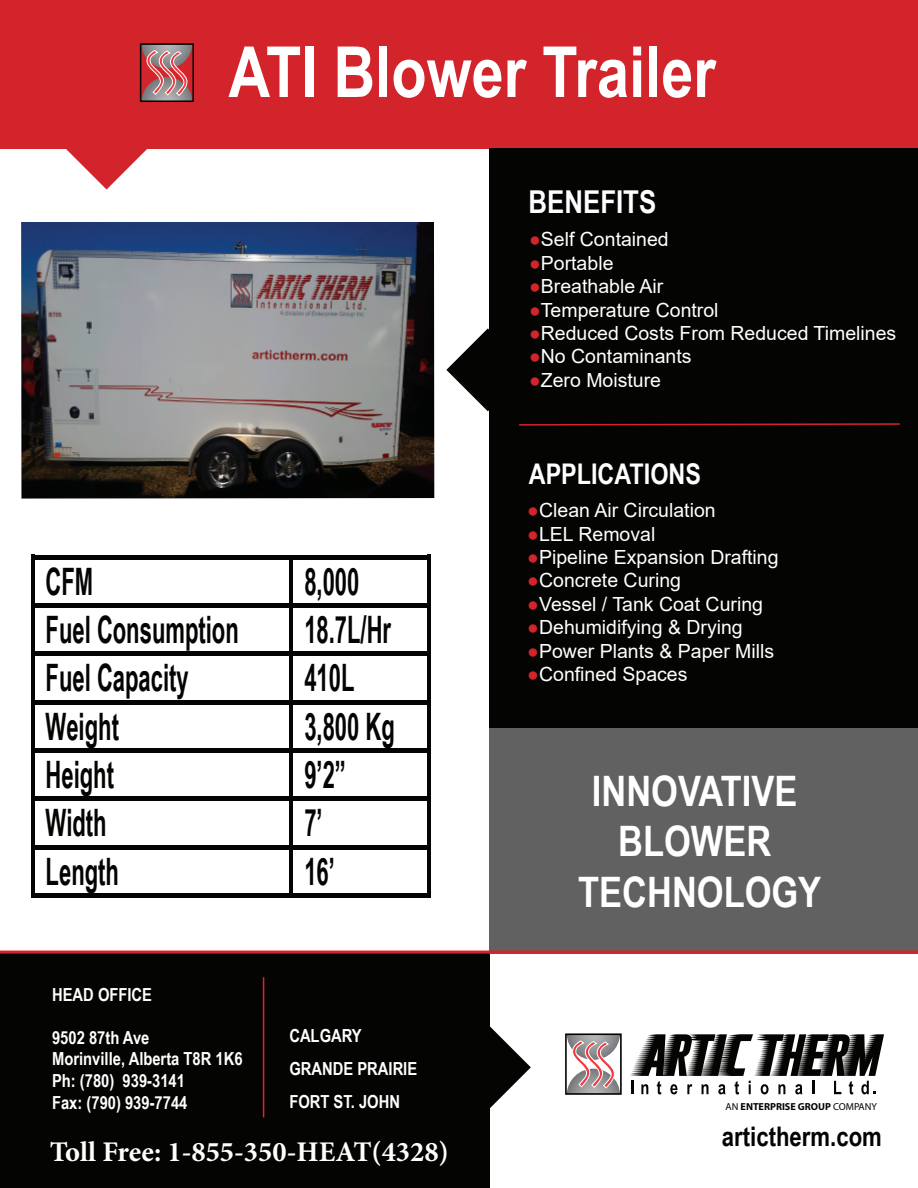
<style>
.page{position:relative;width:918px;height:1188px;background:#fff}
.page>*{position:absolute;margin:0;border:0;box-sizing:border-box;transform-origin:0 0}
.t1{font:700 70.5px "Arial Narrow";color:#fff}
.t2{font:700 42px/50.4px "Arial Narrow";color:#fff;text-align:center}
.t3{font:700 37.8px "Arial Narrow";color:#040503;scale:.71 1}
.t4{font:700 31.5px "Arial Narrow";color:#fff}
.t5{font:700 28.5px "Minion Pro";color:#fff}
.t6{font:700 28.5px "Arial Narrow";color:#fff}
.t7{font:700 27px "Arial Narrow";color:#040503}
.t8{font:19.5px "Arial";color:#fff}
.t9{font:700 18px/21.6px "Arial Narrow";color:#fff}
.t10{font:700 10.2px "Myriad Pro";color:#040503}
.s1{color:#d3232b}
.s2{font-weight:400}
</style>
<div class="page">
<div style="left:0;top:0;width:918px;height:148px;background:#d3232b"></div>
<div style="left:0;top:951px;width:489px;height:237px;background:#040503"></div>
<div style="left:489px;top:148px;width:429px;height:600px;background:#040503"></div>
<div style="left:489px;top:728px;width:429px;height:225px;background:#606160"></div>
<svg style="left:489px;top:1026px;width:42px;height:83px"></svg>
<svg style="left:65px;top:148px;width:83px;height:42px"></svg>
<div style="left:565px;top:1033px;width:57px;height:62px;border:2px solid #040503"></div>
<svg style="left:567px;top:1034px;width:53px;height:60px"></svg>
<svg style="left:630px;top:1034px;width:254px;height:60px"></svg>
<div style="left:140px;top:43px;width:54px;height:59px;border:2px solid #040503"></div>
<svg style="left:141px;top:44px;width:51px;height:57px"></svg>
<hr style="left:263px;top:977px;width:1px;height:140px;background:#ee1f23">
<svg style="left:519px;top:423px;width:381px;height:3px"></svg>
<svg style="left:446px;top:328px;width:43px;height:83px"></svg>
<hr style="left:0;top:951px;width:918px;height:3px;background:#d3232b">
<img style="left:21px;top:222px;width:413px;height:277px">
<svg style="left:31px;top:555px;width:3px;height:5px"></svg>
<div style="left:34px;top:555px;width:255px;height:5px;background:#040503"></div>
<svg style="left:289px;top:555px;width:4px;height:5px"></svg>
<div style="left:293px;top:555px;width:134px;height:5px;background:#040503"></div>
<svg style="left:427px;top:555px;width:4px;height:5px"></svg>
<hr style="left:31px;top:560px;width:3px;height:43px;background:#040503">
<hr style="left:289px;top:560px;width:4px;height:43px;background:#040503">
<hr style="left:427px;top:560px;width:4px;height:43px;background:#040503">
<svg style="left:31px;top:603px;width:3px;height:5px"></svg>
<div style="left:34px;top:603px;width:255px;height:5px;background:#040503"></div>
<svg style="left:289px;top:603px;width:4px;height:5px"></svg>
<div style="left:293px;top:603px;width:134px;height:5px;background:#040503"></div>
<svg style="left:427px;top:603px;width:4px;height:5px"></svg>
<hr style="left:31px;top:608px;width:3px;height:43px;background:#040503">
<hr style="left:289px;top:608px;width:4px;height:43px;background:#040503">
<hr style="left:427px;top:608px;width:4px;height:43px;background:#040503">
<svg style="left:31px;top:651px;width:3px;height:6px"></svg>
<div style="left:34px;top:651px;width:255px;height:5px;background:#040503"></div>
<svg style="left:289px;top:651px;width:4px;height:6px"></svg>
<div style="left:293px;top:651px;width:134px;height:5px;background:#040503"></div>
<svg style="left:427px;top:651px;width:4px;height:6px"></svg>
<hr style="left:31px;top:657px;width:3px;height:43px;background:#040503">
<hr style="left:289px;top:657px;width:4px;height:43px;background:#040503">
<hr style="left:427px;top:657px;width:4px;height:43px;background:#040503">
<svg style="left:31px;top:700px;width:3px;height:5px"></svg>
<div style="left:34px;top:700px;width:255px;height:5px;background:#040503"></div>
<svg style="left:289px;top:700px;width:4px;height:5px"></svg>
<div style="left:293px;top:700px;width:134px;height:5px;background:#040503"></div>
<svg style="left:427px;top:700px;width:4px;height:5px"></svg>
<hr style="left:31px;top:705px;width:3px;height:43px;background:#040503">
<hr style="left:289px;top:705px;width:4px;height:43px;background:#040503">
<hr style="left:427px;top:705px;width:4px;height:43px;background:#040503">
<svg style="left:31px;top:748px;width:3px;height:5px"></svg>
<div style="left:34px;top:748px;width:255px;height:5px;background:#040503"></div>
<svg style="left:289px;top:748px;width:4px;height:5px"></svg>
<div style="left:293px;top:748px;width:134px;height:5px;background:#040503"></div>
<svg style="left:427px;top:748px;width:4px;height:5px"></svg>
<hr style="left:31px;top:753px;width:3px;height:43px;background:#040503">
<hr style="left:289px;top:753px;width:4px;height:43px;background:#040503">
<hr style="left:427px;top:753px;width:4px;height:43px;background:#040503">
<svg style="left:31px;top:796px;width:3px;height:6px"></svg>
<div style="left:34px;top:796px;width:255px;height:5px;background:#040503"></div>
<svg style="left:289px;top:796px;width:4px;height:6px"></svg>
<div style="left:293px;top:796px;width:134px;height:5px;background:#040503"></div>
<svg style="left:427px;top:796px;width:4px;height:6px"></svg>
<hr style="left:31px;top:802px;width:3px;height:43px;background:#040503">
<hr style="left:289px;top:802px;width:4px;height:43px;background:#040503">
<hr style="left:427px;top:802px;width:4px;height:43px;background:#040503">
<svg style="left:31px;top:845px;width:3px;height:5px"></svg>
<div style="left:34px;top:845px;width:255px;height:5px;background:#040503"></div>
<svg style="left:289px;top:845px;width:4px;height:5px"></svg>
<div style="left:293px;top:845px;width:134px;height:5px;background:#040503"></div>
<svg style="left:427px;top:845px;width:4px;height:5px"></svg>
<hr style="left:31px;top:850px;width:3px;height:43px;background:#040503">
<svg style="left:31px;top:893px;width:3px;height:5px"></svg>
<div style="left:34px;top:893px;width:255px;height:5px;background:#040503"></div>
<hr style="left:289px;top:850px;width:4px;height:43px;background:#040503">
<svg style="left:289px;top:893px;width:4px;height:5px"></svg>
<div style="left:293px;top:893px;width:134px;height:5px;background:#040503"></div>
<hr style="left:427px;top:850px;width:4px;height:43px;background:#040503">
<svg style="left:427px;top:893px;width:4px;height:5px"></svg>
<h1 class="t1" style="left:228px;top:19px;width:489px">ATI Blower Trailer</h1>
<h3 class="t4" style="left:529px;top:178px;width:129px">BENEFITS</h3>
<p class="t8" style="left:529px;top:226px;width:141px"><span class="s1">●</span>Self Contained</p>
<p class="t8" style="left:529px;top:250px;width:86px"><span class="s1">●</span>Portable</p>
<p class="t8" style="left:529px;top:273px;width:136px"><span class="s1">●</span>Breathable Air</p>
<p class="t8" style="left:529px;top:296px;width:191px"><span class="s1">●</span>Temperature Control</p>
<p class="t8" style="left:529px;top:320px;width:369px"><span class="s1">●</span>Reduced Costs From Reduced Timelines</p>
<p class="t8" style="left:529px;top:343px;width:164px"><span class="s1">●</span>No Contaminants</p>
<p class="t8" style="left:529px;top:367px;width:134px"><span class="s1">●</span>Zero Moisture</p>
<h3 class="t3" style="left:46px;top:553px;width:69px">CFM</h3>
<h3 class="t3" style="left:304px;top:553px;width:79px">8,000</h3>
<h3 class="t3" style="left:46px;top:601px;width:274px">Fuel Consumption</h3>
<h3 class="t3" style="left:304px;top:601px;width:124px">18.7L/Hr</h3>
<h3 class="t3" style="left:46px;top:650px;width:203px">Fuel Capacity</h3>
<h3 class="t3" style="left:304px;top:650px;width:72px">410L</h3>
<h3 class="t3" style="left:46px;top:698px;width:105px">Weight</h3>
<h3 class="t3" style="left:304px;top:698px;width:129px">3,800 Kg</h3>
<h3 class="t3" style="left:46px;top:746px;width:98px">Height</h3>
<h3 class="t3" style="left:304px;top:746px;width:60px">9’2”</h3>
<h3 class="t3" style="left:46px;top:795px;width:88px">Width</h3>
<h3 class="t3" style="left:304px;top:795px;width:27px">7’</h3>
<h3 class="t3" style="left:46px;top:843px;width:105px">Length</h3>
<h3 class="t3" style="left:304px;top:843px;width:45px">16’</h3>
<p class="t9" style="left:52px;top:983px;width:102px">HEAD OFFICE</p>
<p class="t9" style="left:52px;top:1026px;width:192px">9502 87th Ave<br>Morinville, Alberta T8R 1K6<br>Ph: (780) 939-3141<br>Fax: (790) 939-7744</p>
<p class="t9" style="left:289px;top:1018px;width:129px;line-height:33px">CALGARY<br>GRANDE PRAIRIE<br>FORT ST. JOHN</p>
<h3 class="t5" style="left:50px;top:1132px;width:400px">Toll Free: 1-855-350-HEAT(4328)</h3>
<h3 class="t6" style="left:529px;top:452px;width:174px">APPLICATIONS</h3>
<p class="t8" style="left:527px;top:497px;width:190px"><span class="s1">●</span>Clean Air Circulation</p>
<p class="t8" style="left:527px;top:520px;width:130px"><span class="s1">●</span>LEL Removal</p>
<p class="t8" style="left:527px;top:544px;width:253px"><span class="s1">●</span>Pipeline Expansion Drafting</p>
<p class="t8" style="left:527px;top:567px;width:155px"><span class="s1">●</span>Concrete Curing</p>
<p class="t8" style="left:527px;top:590px;width:237px"><span class="s1">●</span>Vessel / Tank Coat Curing</p>
<p class="t8" style="left:527px;top:614px;width:217px"><span class="s1">●</span>Dehumidifying &amp; Drying</p>
<p class="t8" style="left:527px;top:637px;width:248px"><span class="s1">●</span>Power Plants &amp; Paper Mills</p>
<p class="t8" style="left:527px;top:661px;width:162px"><span class="s1">●</span>Confined Spaces</p>
<h2 class="t2" style="left:578px;top:764px;width:245px">INNOVATIVE<br>BLOWER<br>TECHNOLOGY</h2>
<p class="t10" style="left:726px;top:1100px;width:153px"><span class="s2">AN</span> ENTERPRISE GROUP <span class="s2">COMPANY</span></p>
<h3 class="t7" style="left:722px;top:1116px;width:161px">artictherm.com</h3>
</div>
